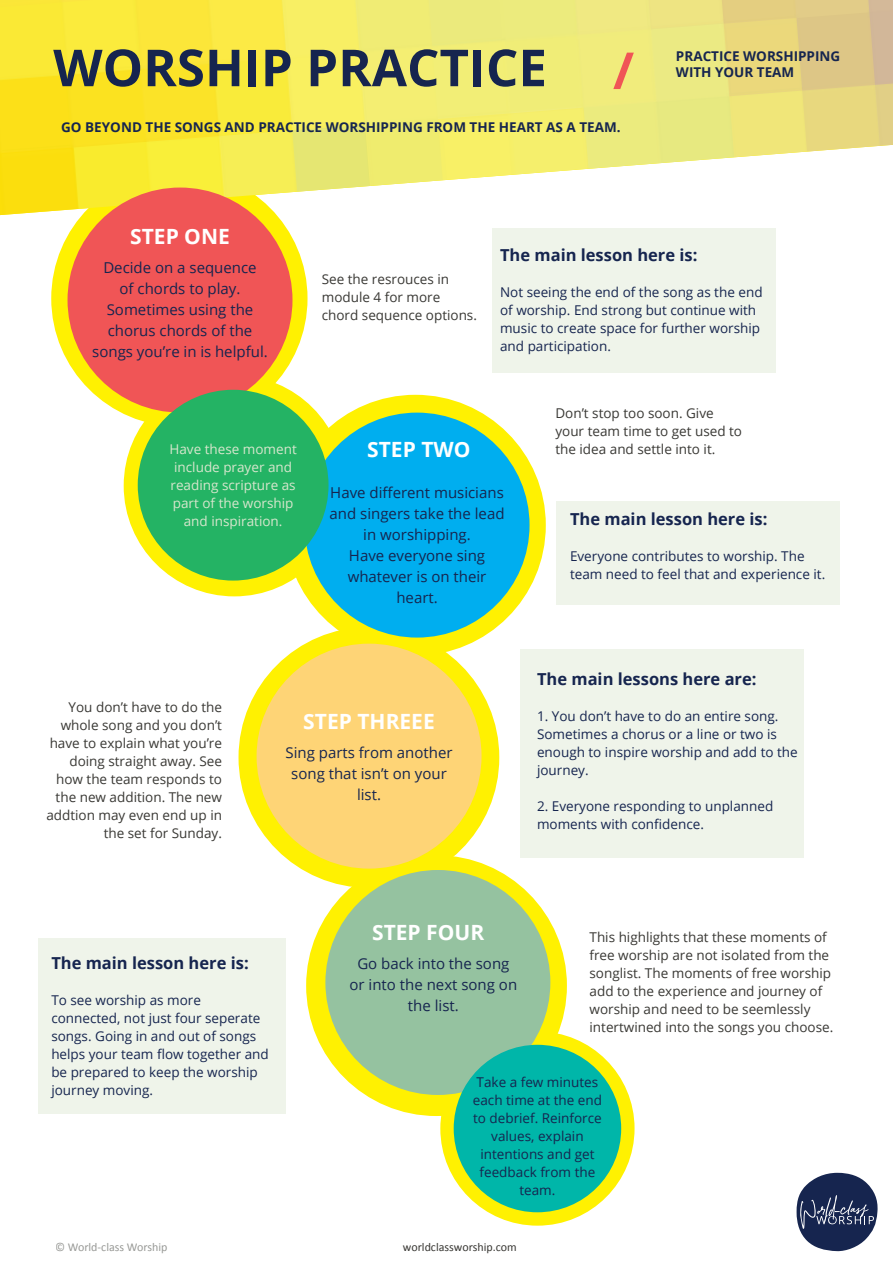
<style>
.page{position:relative;width:893px;height:1263px;background:#fff}
.page>*{position:absolute;margin:0;border:0;box-sizing:border-box;transform-origin:0 0}
.t1{font:700 51px "Open Sans";color:#16254f}
.t2{font:700 51px "Open Sans";color:#f05556}
.t3{font:700 21px "Open Sans";color:#fff}
.t4{font:700 16.5px "Open Sans";color:#16254f}
.t5{font:15px/21px "Open Sans";color:#16254f;text-align:center}
.t6{font:13.5px/18px "Open Sans";color:#16254f}
.t7{font:13.5px/18px "Open Sans";color:#393834}
.t8{font:700 13.5px/16.2px "Open Sans";color:#16254f}
.t9{font:13.5px/18px "Open Sans";color:#d7e6cd;text-align:center}
.t10{font:12px "Calibri";color:#393834}
.t11{font:12px "Calibri";color:#989996}
</style>
<div class="page">
<div style="left:440px;top:1031px;width:195px;height:195px;background:#fff101;border-radius:50%"></div>
<div style="left:306px;top:855px;width:261px;height:261px;background:#fff101;border-radius:50%"></div>
<div style="left:238px;top:627px;width:261px;height:261px;background:#fff101;border-radius:50%"></div>
<div style="left:285px;top:395px;width:261px;height:261px;background:#fff101;border-radius:50%"></div>
<div style="left:124px;top:375px;width:221px;height:221px;background:#fff101;border-radius:50%"></div>
<div style="left:51px;top:170px;width:257px;height:257px;background:#fff101;border-radius:50%"></div>
<div style="left:38px;top:938px;width:248px;height:176px;background:#eff4ea"></div>
<div style="left:556px;top:501px;width:284px;height:103px;background:#eff4ea"></div>
<img style="left:0;top:0;width:893px;height:215px">
<svg style="left:797px;top:1173px;width:81px;height:78px"></svg>
<div style="left:68px;top:188px;width:224px;height:224px;background:#f05556;border-radius:50%"></div>
<div style="left:305px;top:413px;width:224px;height:225px;background:#00aeef;border-radius:50%"></div>
<div style="left:257px;top:644px;width:224px;height:225px;background:#fed476;border-radius:50%"></div>
<div style="left:520px;top:649px;width:283px;height:208px;background:#eff4ea"></div>
<div style="left:492px;top:228px;width:284px;height:144px;background:#eff4ea"></div>
<div style="left:325px;top:870px;width:225px;height:225px;background:#95c2a0;border-radius:50%"></div>
<div style="left:138px;top:390px;width:191px;height:191px;background:#24b364;border-radius:50%"></div>
<div style="left:454px;top:1045px;width:167px;height:167px;background:#00b6a9;border-radius:50%"></div>
<h1 class="t1" style="left:53px;top:32px;width:495px">WORSHIP PRACTICE</h1>
<p class="t8" style="left:61px;top:119px;width:561px">GO BEYOND THE SONGS AND PRACTICE WORSHIPPING FROM THE HEART AS A TEAM.</p>
<h1 class="t2" style="left:613px;top:35px;width:23px">/</h1>
<p class="t8" style="left:676px;top:47px;width:166px">PRACTICE WORSHIPPING<br>WITH YOUR TEAM</p>
<h2 class="t3" style="left:130px;top:222px;width:101px">STEP ONE</h2>
<p class="t5" style="left:92px;top:257px;width:177px">Decide on a sequence<br>of chords to play.<br>Sometimes using the chorus chords of the songs you’re in is helpful.</p>
<p class="t7" style="left:322px;top:269px;width:157px">See the resrouces in module 4 for more chord sequence options.</p>
<p class="t4" style="left:500px;top:244px;width:199px">The main lesson here is:</p>
<p class="t6" style="left:500px;top:283px;width:264px">Not seeing the end of the song as the end of worship. End strong but continue with music to create space for further worship and participation.</p>
<p class="t9" style="left:169px;top:440px;width:129px">Have these moment include prayer and reading scripture as part of the worship and inspiration.</p>
<h2 class="t3" style="left:367px;top:435px;width:105px">STEP TWO</h2>
<p class="t5" style="left:330px;top:482px;width:177px">Have different musicians and singers take the lead in worshipping.<br>Have everyone sing whatever is on their heart.</p>
<p class="t7" style="left:46px;top:697px;width:177px;text-align:right">You don’t have to do the whole song and you don’t have to explain what you’re doing straight away. See how the team responds to the new addition. The new addtion may even end up in the set for Sunday.</p>
<h2 class="t3" style="left:303px;top:706px;width:133px">STEP THREEE</h2>
<p class="t5" style="left:285px;top:741px;width:169px">Sing parts from another song that isn’t on your list.</p>
<p class="t7" style="left:555px;top:404px;width:188px">Don’t stop too soon. Give your team time to get used to the idea and settle into it.</p>
<p class="t4" style="left:570px;top:507px;width:199px">The main lesson here is:</p>
<p class="t6" style="left:570px;top:547px;width:257px">Everyone contributes to worship. The team need to feel that and experience it.</p>
<p class="t4" style="left:537px;top:667px;width:221px">The main lessons here are:</p>
<p class="t6" style="left:537px;top:706px;width:262px">1. You don’t have to do an entire song.<br>Sometimes a chorus or a line or two is enough to inspire worship and add to the journey.</p>
<p class="t6" style="left:537px;top:796px;width:238px">2. Everyone responding to unplanned moments with confidence.</p>
<p class="t4" style="left:51px;top:952px;width:199px">The main lesson here is:</p>
<p class="t6" style="left:51px;top:991px;width:219px">To see worship as more connected, not just four seperate songs. Going in and out of songs helps your team flow together and be prepared to keep the worship journey moving.</p>
<h2 class="t3" style="left:372px;top:917px;width:114px">STEP FOUR</h2>
<p class="t5" style="left:350px;top:953px;width:169px">Go back into the song or into the next song on the list.</p>
<p class="t7" style="left:590px;top:928px;width:245px">This highlights that these moments of free worship are not isolated from the songlist. The moments of free worship add to the experience and journey of worship and need to be seemlessly intertwined into the songs you choose.</p>
<p class="t6" style="left:473px;top:1073px;width:131px;text-align:center">Take a few minutes each time at the end to debrief. Reinforce values, explain intentions and get feedback from the team.</p>
<p class="t11" style="left:55px;top:1240px;width:114px">© World-class Worship</p>
<p class="t10" style="left:403px;top:1240px;width:115px">worldclassworship.com</p>
</div>
